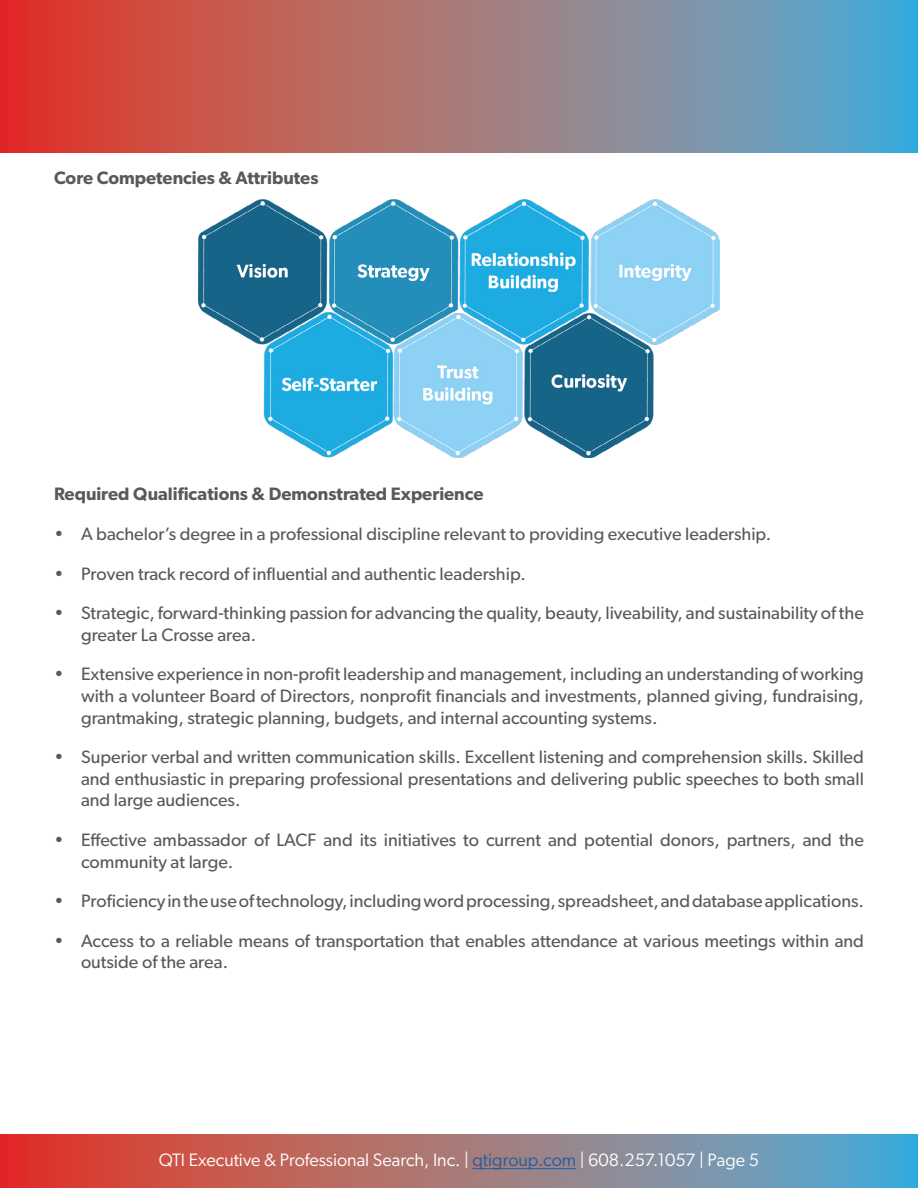
<style>
.page{position:relative;width:918px;height:1188px;background:#fff}
.page>*{position:absolute;margin:0;border:0;box-sizing:border-box;transform-origin:0 0}
.t1{font:18px/21.6px "Gibson";color:#58595b}
.t2{font:600 18px "Gibson";color:#58595b}
.t3{font:18px "Gibson";color:#fff}
.s1{color:#215e9e}
</style>
<div class="page">
<svg style="left:0;top:1134px;width:918px;height:54px;background:#a0757b"></svg>
<hr style="left:472px;top:1168px;width:104px;height:1px;background:#215e9e">
<svg style="left:1px;top:1px;width:916px;height:151px;background:#a0757b"></svg>
<img style="left:198px;top:200px;width:522px;height:258px">
<p class="t2" style="left:54px;top:167px;width:266px">Core Competencies &amp; Attributes</p>
<p class="t2" style="left:54px;top:483px;width:431px">Required Qualifications &amp; Demonstrated Experience</p>
<p class="t1" style="left:54px;top:523px;width:719px">• A bachelor’s degree in a professional discipline relevant to providing executive leadership.</p>
<p class="t1" style="left:54px;top:562px;width:473px">• Proven track record of influential and authentic leadership.</p>
<p class="t1" style="left:81px;top:602px;width:784px;text-indent:-27px">• Strategic, forward-thinking passion for advancing the quality, beauty, liveability, and sustainability of the greater La Crosse area.</p>
<p class="t1" style="left:81px;top:663px;width:785px;text-align:justify;text-indent:-27px">• Extensive experience in non-profit leadership and management, including an understanding of working with a volunteer Board of Directors, nonprofit financials and investments, planned giving, fundraising, grantmaking, strategic planning, budgets, and internal accounting systems.</p>
<p class="t1" style="left:81px;top:746px;width:785px;text-align:justify;text-indent:-27px">• Superior verbal and written communication skills. Excellent listening and comprehension skills. Skilled and enthusiastic in preparing professional presentations and delivering public speeches to both small and large audiences.</p>
<p class="t1" style="left:81px;top:829px;width:785px;text-indent:-27px">• Effective ambassador of LACF and its initiatives to current and potential donors, partners, and the community at large.</p>
<p class="t1" style="left:54px;top:890px;width:811px">• Proficiency in the use of technology, including word processing, spreadsheet, and database applications.</p>
<p class="t1" style="left:81px;top:930px;width:785px;text-indent:-27px">• Access to a reliable means of transportation that enables attendance at various meetings within and outside of the area.</p>
<p class="t3" style="left:159px;top:1149px;width:602px">QTI Executive &amp; Professional Search, Inc. | <span class="s1">qtigroup.com</span> | 608.257.1057 | Page 5</p>
</div>
